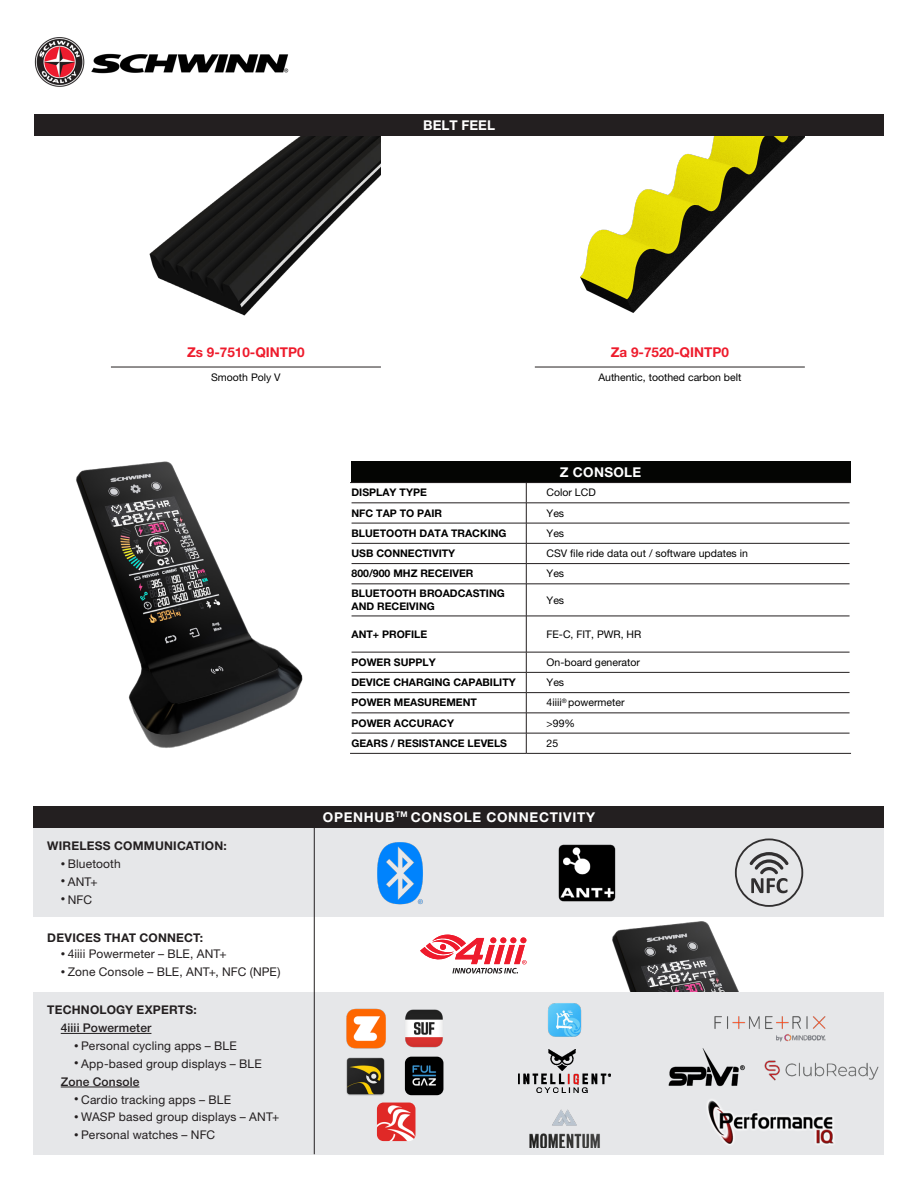
<style>
.page{position:relative;width:918px;height:1188px;background:#fff}
.page>*{position:absolute;margin:0;border:0;box-sizing:border-box;transform-origin:0 0}
.t1{font:700 13.5px "Helvetica Neue LT Pro";color:#ee1b2c}
.t2{font:700 13.5px "Helvetica Neue LT Pro";letter-spacing:.05em;color:#fff}
.t3{font:700 13.5px "Helvetica Neue LT Pro";letter-spacing:.025em;color:#fff}
.t4{font:700 13.5px "Helvetica Neue LT Pro";color:#fff}
.t5{font:12px "Helvetica Neue LT Pro";letter-spacing:.01em;color:#231f20}
.t6{font:700 12px "Helvetica Neue LT Pro";letter-spacing:.02em;color:#231f20}
.t7{font:500 12px "Helvetica Neue LT Pro";letter-spacing:.015em;color:#231f20}
.t8{font:700 10.5px/12.6px "Helvetica Neue LT Pro";color:#000}
.t9{font:10.5px "Helvetica Neue LT Pro";color:#000}
.s1{font-size:9px}
</style>
<div class="page">
<img style="left:612px;top:921px;width:127px;height:71px">
<img style="left:76px;top:461px;width:227px;height:287px">
<div style="left:351px;top:461px;width:499px;height:22px;background:#040503"></div>
<hr style="left:352px;top:503px;width:174px;height:1px;background:#231f20">
<hr style="left:526px;top:503px;width:324px;height:1px;background:#231f20">
<hr style="left:352px;top:523px;width:174px;height:1px;background:#231f20">
<hr style="left:526px;top:523px;width:324px;height:1px;background:#231f20">
<hr style="left:352px;top:543px;width:174px;height:1px;background:#231f20">
<hr style="left:526px;top:543px;width:324px;height:1px;background:#231f20">
<hr style="left:352px;top:563px;width:174px;height:1px;background:#231f20">
<hr style="left:526px;top:563px;width:324px;height:1px;background:#231f20">
<svg style="left:526px;top:483px;width:1px;height:101px"></svg>
<hr style="left:352px;top:584px;width:174px;height:1px;background:#231f20">
<hr style="left:526px;top:584px;width:324px;height:1px;background:#231f20">
<hr style="left:526px;top:584px;width:1px;height:32px;background:#231f20">
<hr style="left:352px;top:616px;width:174px;height:1px;background:#231f20">
<hr style="left:526px;top:616px;width:324px;height:1px;background:#231f20">
<hr style="left:526px;top:616px;width:1px;height:36px;background:#231f20">
<hr style="left:352px;top:652px;width:174px;height:1px;background:#231f20">
<hr style="left:526px;top:652px;width:324px;height:1px;background:#231f20">
<hr style="left:352px;top:672px;width:174px;height:1px;background:#231f20">
<hr style="left:526px;top:672px;width:324px;height:1px;background:#231f20">
<hr style="left:352px;top:692px;width:174px;height:1px;background:#231f20">
<hr style="left:526px;top:692px;width:324px;height:1px;background:#231f20">
<hr style="left:352px;top:713px;width:174px;height:1px;background:#231f20">
<hr style="left:526px;top:713px;width:324px;height:1px;background:#231f20">
<hr style="left:352px;top:733px;width:174px;height:1px;background:#231f20">
<hr style="left:526px;top:733px;width:324px;height:1px;background:#231f20">
<svg style="left:526px;top:652px;width:1px;height:101px"></svg>
<hr style="left:350px;top:753px;width:176px;height:1px;background:#231f20">
<hr style="left:526px;top:753px;width:325px;height:1px;background:#231f20">
<hr style="left:350px;top:482px;width:176px;height:1px;background:#231f20">
<hr style="left:526px;top:482px;width:325px;height:1px;background:#231f20">
<svg style="left:420px;top:935px;width:107px;height:39px"></svg>
<div style="left:34px;top:828px;width:850px;height:89px;background:#e6e7e9"></div>
<div style="left:34px;top:992px;width:850px;height:162px;background:#e6e7e9"></div>
<div style="left:34px;top:806px;width:850px;height:22px;background:#231f20"></div>
<hr style="left:61px;top:1033px;width:90px;height:1px;background:#231f20">
<hr style="left:61px;top:1087px;width:79px;height:1px;background:#231f20">
<img style="left:707px;top:1100px;width:127px;height:45px">
<img style="left:668px;top:1048px;width:77px;height:39px">
<img style="left:764px;top:1060px;width:115px;height:21px">
<img style="left:377px;top:842px;width:46px;height:63px">
<img style="left:558px;top:844px;width:58px;height:58px">
<svg style="left:735px;top:839px;width:68px;height:68px"></svg>
<hr style="left:314px;top:826px;width:1px;height:328px;background:#231f20">
<img style="left:713px;top:1016px;width:113px;height:34px">
<img style="left:529px;top:1109px;width:71px;height:38px">
<img style="left:548px;top:1003px;width:34px;height:34px">
<img style="left:405px;top:1009px;width:38px;height:39px">
<img style="left:346px;top:1008px;width:40px;height:41px">
<img style="left:346px;top:1057px;width:39px;height:39px">
<img style="left:405px;top:1057px;width:38px;height:38px">
<img style="left:377px;top:1103px;width:38px;height:38px">
<img style="left:518px;top:1049px;width:93px;height:43px">
<img style="left:34px;top:37px;width:255px;height:50px">
<img style="left:580px;top:137px;width:225px;height:176px">
<hr style="left:111px;top:367px;width:270px;height:1px;background:#231f20">
<hr style="left:535px;top:367px;width:270px;height:1px;background:#231f20">
<div style="left:34px;top:115px;width:850px;height:21px;background:#231f20"></div>
<img style="left:149px;top:136px;width:232px;height:180px">
<p class="t4" style="left:423px;top:117px;width:73px">BELT FEEL</p>
<p class="t1" style="left:187px;top:343px;width:119px">Zs 9-7510-QINTP0</p>
<p class="t9" style="left:211px;top:371px;width:71px">Smooth Poly V</p>
<p class="t1" style="left:611px;top:343px;width:120px">Za 9-7520-QINTP0</p>
<p class="t9" style="left:598px;top:371px;width:144px">Authentic, toothed carbon belt</p>
<p class="t6" style="left:47px;top:839px;width:181px">WIRELESS COMMUNICATION:</p>
<p class="t5" style="left:61px;top:857px;width:61px"><span class="s1">•</span> Bluetooth</p>
<p class="t5" style="left:61px;top:875px;width:38px"><span class="s1">•</span> ANT+</p>
<p class="t5" style="left:61px;top:892px;width:33px"><span class="s1">•</span> NFC</p>
<p class="t6" style="left:47px;top:930px;width:158px">DEVICES THAT CONNECT:</p>
<p class="t5" style="left:61px;top:947px;width:167px"><span class="s1">•</span> 4iiii Powermeter – BLE, ANT+</p>
<p class="t5" style="left:61px;top:965px;width:221px"><span class="s1">•</span> Zone Console – BLE, ANT+, NFC (NPE)</p>
<p class="t6" style="left:47px;top:1003px;width:151px">TECHNOLOGY EXPERTS:</p>
<p class="t7" style="left:61px;top:1021px;width:92px">4iiii Powermeter</p>
<p class="t5" style="left:74px;top:1039px;width:164px"><span class="s1">•</span> Personal cycling apps – BLE</p>
<p class="t5" style="left:74px;top:1057px;width:189px"><span class="s1">•</span> App-based group displays – BLE</p>
<p class="t7" style="left:61px;top:1074px;width:80px">Zone Console</p>
<p class="t5" style="left:74px;top:1092px;width:158px"><span class="s1">•</span> Cardio tracking apps – BLE</p>
<p class="t5" style="left:74px;top:1110px;width:206px"><span class="s1">•</span> WASP based group displays – ANT+</p>
<p class="t5" style="left:74px;top:1128px;width:143px"><span class="s1">•</span> Personal watches – NFC</p>
<p class="t3" style="left:560px;top:463px;width:83px">Z CONSOLE</p>
<p class="t8" style="left:352px;top:486px;width:77px">DISPLAY TYPE</p>
<p class="t9" style="left:547px;top:486px;width:51px">Color LCD</p>
<p class="t8" style="left:352px;top:506px;width:92px">NFC TAP TO PAIR</p>
<p class="t9" style="left:547px;top:507px;width:19px">Yes</p>
<p class="t8" style="left:352px;top:527px;width:156px">BLUETOOTH DATA TRACKING</p>
<p class="t9" style="left:547px;top:527px;width:19px">Yes</p>
<p class="t8" style="left:352px;top:547px;width:105px">USB CONNECTIVITY</p>
<p class="t9" style="left:547px;top:547px;width:203px">CSV file ride data out / software updates in</p>
<p class="t8" style="left:352px;top:567px;width:123px">800/900 MHZ RECEIVER</p>
<p class="t9" style="left:547px;top:567px;width:19px">Yes</p>
<p class="t8" style="left:352px;top:587px;width:155px">BLUETOOTH BROADCASTING<br>AND RECEIVING</p>
<p class="t9" style="left:547px;top:594px;width:19px">Yes</p>
<p class="t8" style="left:352px;top:628px;width:77px">ANT+ PROFILE</p>
<p class="t9" style="left:547px;top:628px;width:96px">FE-C, FIT, PWR, HR</p>
<p class="t8" style="left:352px;top:656px;width:86px">POWER SUPPLY</p>
<p class="t9" style="left:547px;top:656px;width:95px">On-board generator</p>
<p class="t8" style="left:352px;top:676px;width:166px">DEVICE CHARGING CAPABILITY</p>
<p class="t9" style="left:547px;top:676px;width:19px">Yes</p>
<p class="t8" style="left:352px;top:696px;width:127px">POWER MEASUREMENT</p>
<p class="t9" style="left:547px;top:697px;width:80px">4iiii<sup>®</sup> powermeter</p>
<p class="t8" style="left:352px;top:716px;width:104px">POWER ACCURACY</p>
<p class="t9" style="left:547px;top:717px;width:30px">&gt;99%</p>
<p class="t8" style="left:352px;top:737px;width:157px">GEARS / RESISTANCE LEVELS</p>
<p class="t9" style="left:547px;top:737px;width:13px">25</p>
<p class="t2" style="left:323px;top:808px;width:274px">OPENHUB<sup>TM</sup> CONSOLE CONNECTIVITY</p>
</div>
